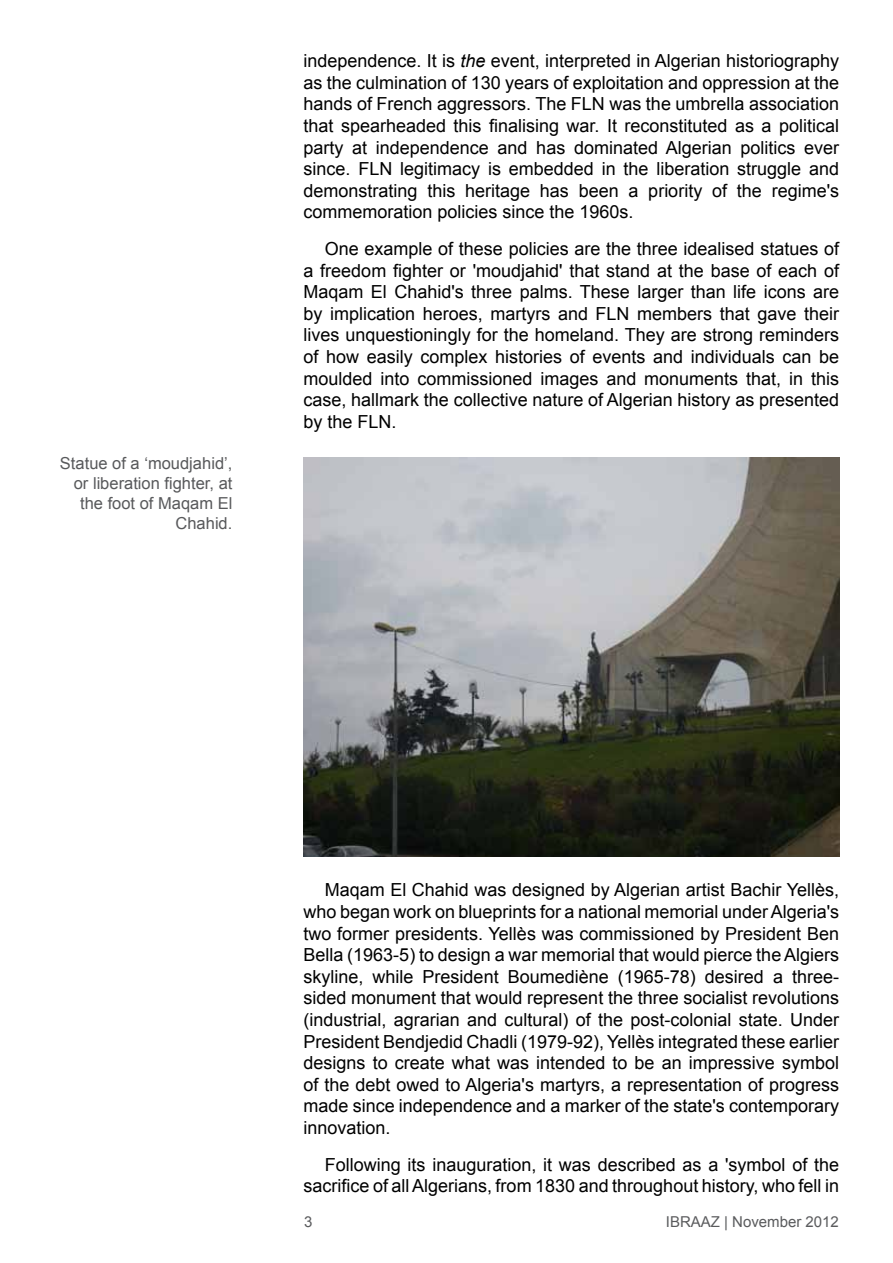
<style>
.page{position:relative;width:893px;height:1263px;background:#fff}
.page>*{position:absolute;margin:0;border:0;box-sizing:border-box;transform-origin:0 0}
.t1{font:18px/21.6px "Arial";color:#000;text-align:justify}
.t2{font:16.5px/19.8px "Arial";color:#58595b;text-align:right}
.t3{font:15px "Arial";color:#5a5b5d}
.s1{font-style:italic}
</style>
<div class="page">
<img style="left:304px;top:457px;width:535px;height:400px">
<p class="t2" style="left:60px;top:453px;width:174px">Statue of a ‘moudjahid’, or liberation fighter, at the foot of Maqam El<br>Chahid.</p>
<p class="t1" style="left:303px;top:50px;width:537px">independence. It is <span class="s1">the</span> event, interpreted in Algerian historiography as the culmination of 130 years of exploitation and oppression at the hands of French aggressors. The FLN was the umbrella association that spearheaded this finalising war. It reconstituted as a political party at independence and has dominated Algerian politics ever since. FLN legitimacy is embedded in the liberation struggle and demonstrating this heritage has been a priority of the regime's commemoration policies since the 1960s.</p>
<p class="t1" style="left:303px;top:238px;width:537px;text-indent:21px">One example of these policies are the three idealised statues of a freedom fighter or 'moudjahid' that stand at the base of each of Maqam El Chahid's three palms. These larger than life icons are by implication heroes, martyrs and FLN members that gave their lives unquestioningly for the homeland. They are strong reminders of how easily complex histories of events and individuals can be moulded into commissioned images and monuments that, in this case, hallmark the collective nature of Algerian history as presented by the FLN.</p>
<p class="t1" style="left:303px;top:879px;width:537px;text-indent:21px">Maqam El Chahid was designed by Algerian artist Bachir Yellès, who began work on blueprints for a national memorial under Algeria's two former presidents. Yellès was commissioned by President Ben Bella (1963-5) to design a war memorial that would pierce the Algiers skyline, while President Boumediène (1965-78) desired a three&shy;sided monument that would represent the three socialist revolutions (industrial, agrarian and cultural) of the post-colonial state. Under President Bendjedid Chadli (1979-92), Yellès integrated these earlier designs to create what was intended to be an impressive symbol of the debt owed to Algeria's martyrs, a representation of progress made since independence and a marker of the state's contemporary innovation.</p>
<p class="t1" style="left:303px;top:1153px;width:537px;text-align:right">Following its inauguration, it was described as a 'symbol of the sacrifice of all Algerians, from 1830 and throughout history, who fell in</p>
<p class="t3" style="left:304px;top:1213px;width:10px">3</p>
<p class="t3" style="left:666px;top:1213px;width:175px">IBRAAZ | November 2012</p>
</div>
